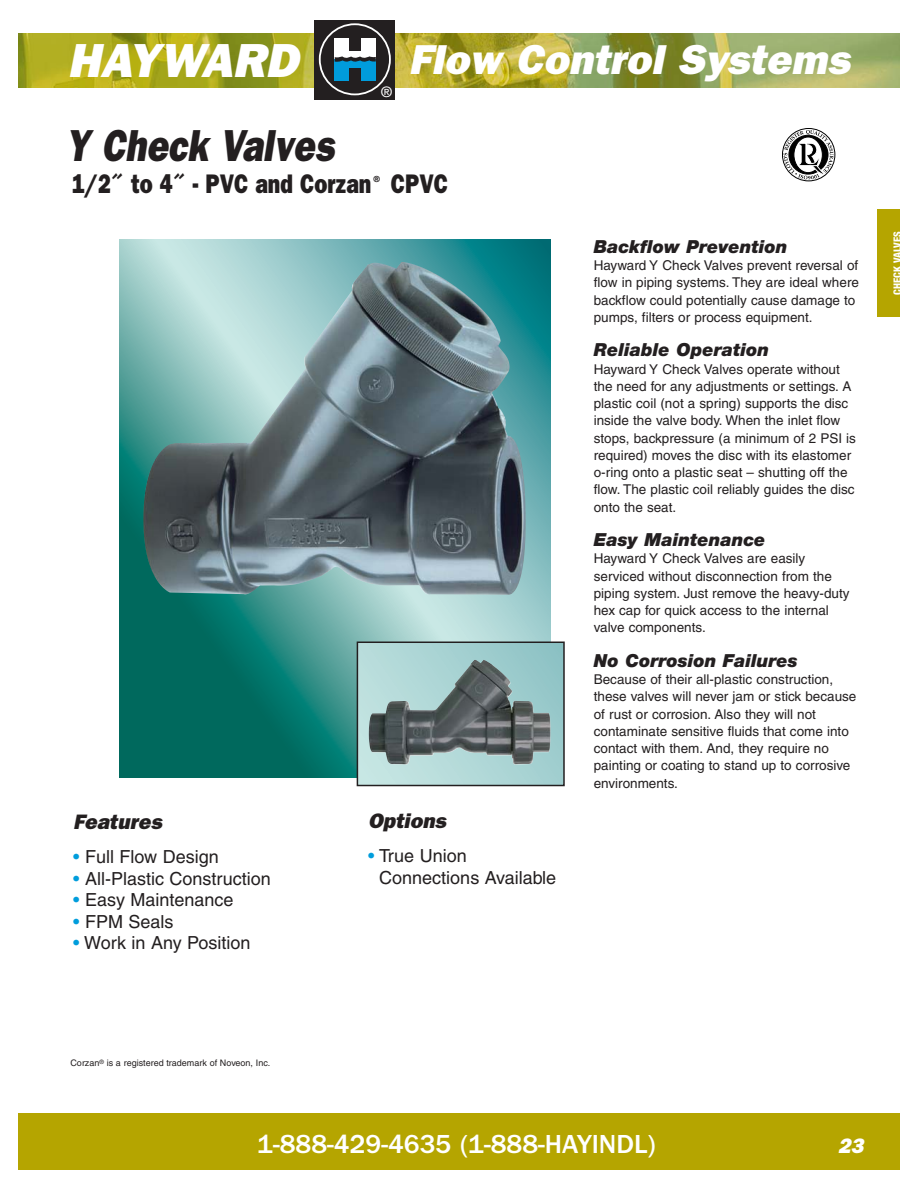
<style>
.page{position:relative;width:918px;height:1188px;background:#fff}
.page>*{position:absolute;margin:0;border:0;box-sizing:border-box;transform-origin:0 0}
.t1{font:italic 800 48px "Franklin Gothic";letter-spacing:-.03em;color:#fff}
.t2{font:italic 800 45px "Franklin Gothic";color:#231f20;scale:.8 1}
.t3{font:italic 800 42px "Franklin Gothic";color:#fff}
.t4{font:500 27px "Franklin Gothic";color:#fff}
.t5{font:800 27px "Franklin Gothic";color:#231f20;scale:.8 1}
.t6{font:italic 800 21px "Franklin Gothic";color:#231f20}
.t7{font:italic 800 21px "Franklin Gothic";color:#fff}
.t8{font:18px/21.6px "Helvetica";color:#231f20}
.t9{font:italic 900 18px "Helvetica Neue";color:#231f20}
.t10{font:500 14.55px "Helvetica Neue";color:#fff}
.t11{font:13.5px/17.2px "Helvetica";color:#231f20}
.t12{font:800 condensed 10.5px "Helvetica Neue";color:#fff}
.t13{font:9px "Helvetica";color:#231f20}
.s1{color:#009ddc}
</style>
<div class="page">
<div style="left:18px;top:1114px;width:882px;height:56px;background:#b5a500"></div>
<img style="left:18px;top:34px;width:882px;height:54px">
<svg style="left:120px;top:239px;width:430px;height:539px;background:#358d85"></svg>
<svg style="left:401px;top:239px;width:149px;height:369px;background:#489ea3"></svg>
<img style="left:143px;top:262px;width:383px;height:333px">
<svg style="left:784px;top:130px;width:49px;height:50px"></svg>
<div style="left:782px;top:128px;width:53px;height:53px;border:1px solid #000;border-radius:50%"></div>
<div style="left:359px;top:642px;width:205px;height:144px;background:linear-gradient(to right,#c3e4e1,#97c8ca)"></div>
<img style="left:369px;top:660px;width:182px;height:105px">
<div style="left:357px;top:642px;width:208px;height:144px;border:2px solid #231f20"></div>
<div style="left:314px;top:20px;width:80px;height:79px;background:#231f20"></div>
<div style="left:319px;top:23px;width:72px;height:72px;border:2px solid #fff;border-radius:50%"></div>
<div style="left:335px;top:38px;width:14px;height:42px;background:#fff"></div>
<div style="left:362px;top:38px;width:14px;height:42px;background:#fff"></div>
<div style="left:349px;top:52px;width:13px;height:15px;background:#fff"></div>
<div style="left:362px;top:59px;width:14px;height:21px;background:#009cdc"></div>
<div style="left:335px;top:59px;width:14px;height:21px;background:#009cdc"></div>
<div style="left:349px;top:59px;width:13px;height:8px;background:#009cdc"></div>
<svg style="left:335px;top:56px;width:41px;height:6px"></svg>
<div style="left:878px;top:209px;width:22px;height:108px;background:#b5a500"></div>
<h1 class="t1" style="left:68px;top:45px;width:240px">HAYWARD</h1>
<h3 class="t3" style="left:408px;top:46px;width:449px">Flow Control Systems</h3>
<p class="t10" style="left:381px;top:86px;width:13px">®</p>
<h2 class="t2" style="left:66px;top:130px;width:344px">Y Check Valves</h2>
<h3 class="t5" style="left:72px;top:175px;width:471px">1/2˝ to 4˝ - PVC and Corzan<sup>®</sup> CPVC</h3>
<h3 class="t6" style="left:73px;top:814px;width:94px">Features</h3>
<h3 class="t8" style="left:73px;top:848px;width:147px"><span class="s1">•</span> Full Flow Design</h3>
<h3 class="t8" style="left:73px;top:869px;width:199px"><span class="s1">•</span> All-Plastic Construction</h3>
<h3 class="t8" style="left:73px;top:891px;width:162px"><span class="s1">•</span> Easy Maintenance</h3>
<h3 class="t8" style="left:73px;top:912px;width:102px"><span class="s1">•</span> FPM Seals</h3>
<h3 class="t8" style="left:73px;top:934px;width:179px"><span class="s1">•</span> Work in Any Position</h3>
<h3 class="t6" style="left:368px;top:813px;width:83px">Options</h3>
<h3 class="t8" style="left:379px;top:847px;width:179px;text-indent:-11px"><span class="s1">•</span> True Union<br>Connections Available</h3>
<h3 class="t9" style="left:594px;top:240px;width:195px">Backflow Prevention</h3>
<p class="t11" style="left:594px;top:258px;width:267px">Hayward Y Check Valves prevent reversal of flow in piping systems. They are ideal where backflow could potentially cause damage to pumps, filters or process equipment.</p>
<h3 class="t9" style="left:594px;top:343px;width:177px">Reliable Operation</h3>
<p class="t11" style="left:594px;top:362px;width:264px">Hayward Y Check Valves operate without the need for any adjustments or settings. A plastic coil (not a spring) supports the disc inside the valve body. When the inlet flow stops, backpressure (a minimum of 2 PSI is required) moves the disc with its elastomer o-ring onto a plastic seat – shutting off the flow. The plastic coil reliably guides the disc onto the seat.</p>
<h3 class="t9" style="left:594px;top:533px;width:173px">Easy Maintenance</h3>
<p class="t11" style="left:594px;top:551px;width:257px">Hayward Y Check Valves are easily serviced without disconnection from the piping system. Just remove the heavy-duty hex cap for quick access to the internal valve components.</p>
<h3 class="t9" style="left:594px;top:654px;width:206px">No Corrosion Failures</h3>
<p class="t11" style="left:594px;top:672px;width:264px">Because of their all-plastic construction, these valves will never jam or stick because of rust or corrosion. Also they will not contaminate sensitive fluids that come into contact with them. And, they require no painting or coating to stand up to corrosive environments.</p>
<p class="t12" style="left:894px;top:295px;width:65px;rotate:-90deg">CHECK VALVES</p>
<p class="t13" style="left:70px;top:1060px;width:201px">Corzan<sup>®</sup> is a registered trademark of Noveon, Inc.</p>
<h3 class="t4" style="left:257px;top:1135px;width:400px">1-888-429-4635 (1-888-HAYINDL)</h3>
<h3 class="t7" style="left:838px;top:1139px;width:30px">23</h3>
</div>
